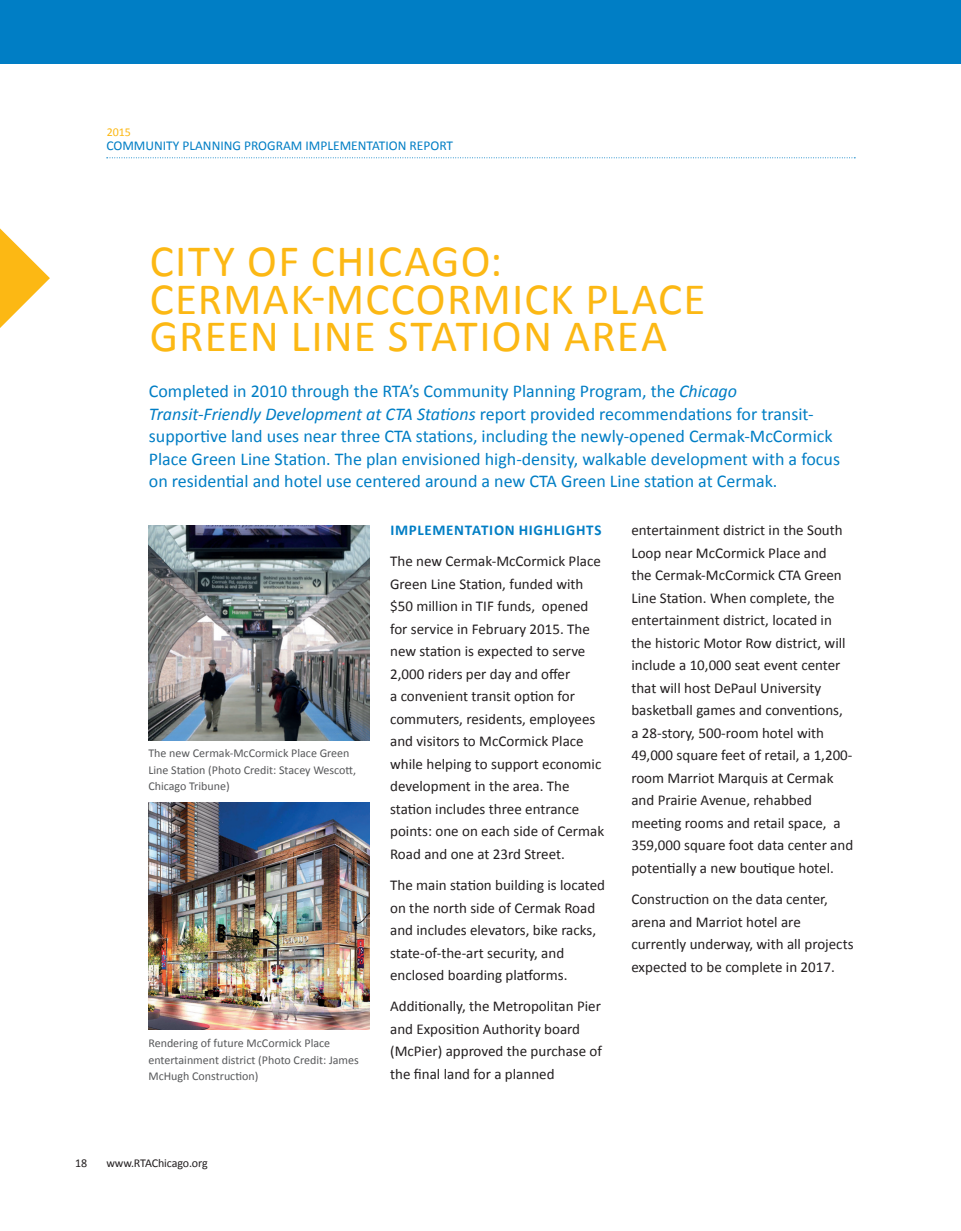
<style>
.page{position:relative;width:961px;height:1231px;background:#fff}
.page>*{position:absolute;margin:0;border:0;box-sizing:border-box;transform-origin:0 0}
.MAIN_HEADINGS{font:45px/37.5px "Calibri";letter-spacing:.03em;color:#fcb814}
.INTRO_PARAGRAPH{font:18px/22.5px "Calibri";color:#007ec5}
.BODY{font:15px/22.5px "Calibri";color:#231f20}
.SUB_HEADING_SMALL_CA{font:700 15px "Calibri";letter-spacing:.045em;color:#007ec5}
.t1{font:13.5px "Calibri";color:#007ec5}
.SUB_HEADING_2{font:12px/16.5px "Calibri";color:#57585a}
.t2{font:12px "Calibri";letter-spacing:-.01em;color:#231f20}
.t3{font:12px "Calibri";color:#fcb814}
.s1{font-style:italic}
</style>
<div class="page">
<img style="left:148px;top:803px;width:222px;height:226px">
<img style="left:148px;top:526px;width:222px;height:214px">
<div style="left:0;top:0;width:939px;height:64px;background:#007ec5"></div>
<div style="left:939px;top:0;width:22px;height:64px;background:#007ec5"></div>
<svg style="left:107px;top:157px;width:748px;height:1px"></svg>
<svg style="left:0;top:228px;width:50px;height:100px"></svg>
<p class="t3" style="left:107px;top:125px;width:26px">2015</p>
<p class="t1" style="left:106px;top:137px;width:348px">COMMUNITY PLANNING PROGRAM IMPLEMENTATION REPORT</p>
<p class="MAIN_HEADINGS" style="left:150px;top:243px;width:557px">CITY OF CHICAGO:<br>CERMAK-MCCORMICK PLACE<br>GREEN LINE STATION AREA</p>
<p class="INTRO_PARAGRAPH" style="left:149px;top:380px;width:692px">Completed in 2010 through the RTA’s Community Planning Program, the <span class="s1">Chicago Transit-Friendly Development at CTA Stations</span> report provided recommendations for transit&shy;supportive land uses near three CTA stations, including the newly-opened Cermak-McCormick Place Green Line Station. The plan envisioned high-density, walkable development with a focus on residential and hotel use centered around a new CTA Green Line station at Cermak.</p>
<p class="SUB_HEADING_SMALL_CA" style="left:390px;top:521px;width:213px">IMPLEMENTATION HIGHLIGHTS</p>
<p class="BODY" style="left:390px;top:550px;width:215px">The new Cermak-McCormick Place<br>Green Line Station, funded with $50 million in TIF funds, opened for service in February 2015. The new station is expected to serve<br>2,000 riders per day and offer<br>a convenient transit option for commuters, residents, employees and visitors to McCormick Place while helping to support economic development in the area. The station includes three entrance points: one on each side of Cermak<br>Road and one at 23rd Street.</p>
<p class="BODY" style="left:390px;top:873px;width:216px">The main station building is located on the north side of Cermak Road and includes elevators, bike racks, state-of-the-art security, and enclosed boarding platforms.</p>
<p class="BODY" style="left:390px;top:994px;width:213px">Additionally, the Metropolitan Pier and Exposition Authority board (McPier) approved the purchase of the final land for a planned</p>
<p class="BODY" style="left:631px;top:519px;width:223px">entertainment district in the South Loop near McCormick Place and<br>the Cermak-McCormick CTA Green Line Station. When complete, the entertainment district, located in the historic Motor Row district, will include a 10,000 seat event center that will host DePaul University basketball games and conventions, a 28-story, 500-room hotel with 49,000 square feet of retail, a 1,200- room Marriot Marquis at Cermak and Prairie Avenue, rehabbed meeting rooms and retail space, a 359,000 square foot data center and potentially a new boutique hotel.</p>
<p class="BODY" style="left:631px;top:887px;width:224px">Construction on the data center, arena and Marriot hotel are currently underway, with all projects expected to be complete in 2017.</p>
<p class="SUB_HEADING_2" style="left:148px;top:745px;width:209px">The new Cermak-McCormick Place Green<br>Line Station (Photo Credit: Stacey Wescott,<br>Chicago Tribune)</p>
<p class="SUB_HEADING_2" style="left:148px;top:1034px;width:212px">Rendering of future McCormick Place entertainment district (Photo Credit: James<br>McHugh Construction)</p>
<p class="t2" style="left:75px;top:1155px;width:14px">18</p>
<p class="t2" style="left:106px;top:1155px;width:103px">www.RTAChicago.org</p>
</div>
